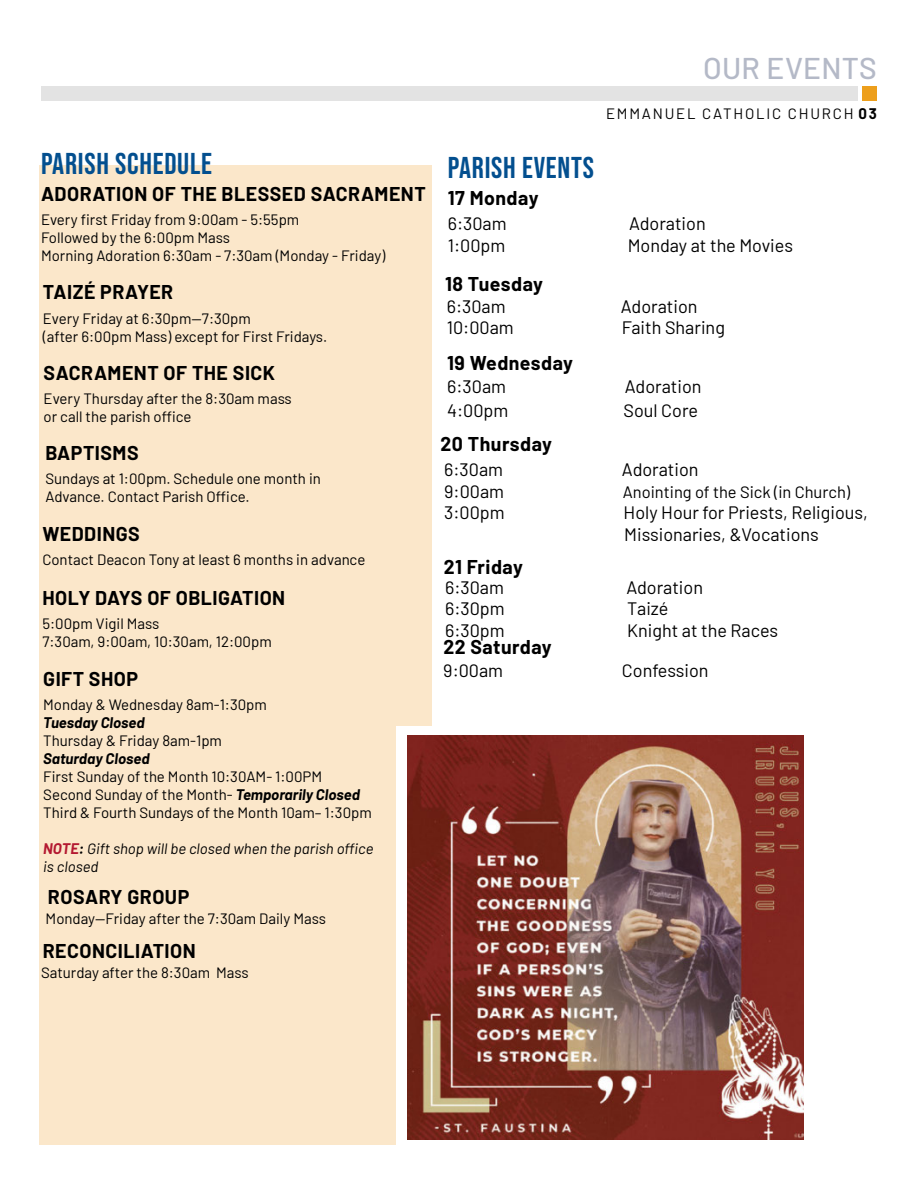
<style>
.page{position:relative;width:918px;height:1188px;background:#fff}
.page>*{position:absolute;margin:0;border:0;box-sizing:border-box;transform-origin:0 0}
.Header_1{font:30px "Bebas Neue";letter-spacing:.025em;color:#034f8f}
.Page_Header_Odd{font:500 30px "Barlow";letter-spacing:.01em;color:#b4b9c7}
.Subheader_1{font:700 19.5px "Jkybsg Barlow";letter-spacing:.025em;color:#000}
.Main_Body_Text{font:18px "Hpvscd Barlow";color:#000}
.Main_Body_Text-2{font:18px "Cxlhwq Barlow";color:#000}
.Main_Body_Text-3{font:16.5px "Hpvscd Barlow";color:#000}
.Main_Body_Text-4{font:15px "Hpvscd Barlow";color:#000}
.Main_Body_Text-5{font:15px "Cxlhwq Barlow";color:#000}
.Main_Body_Text-6{font:italic 15px/18px "Vwjndq Barlow";color:#000}
.Main_Body_Text-7{font:italic 700 15px "Hjhbrl Barlow";color:#000}
.Page_Subhead_Odd{font:15px "Cxlhwq Barlow";letter-spacing:.12em;color:#000}
.s1{font-family:"Hjhbrl Barlow";font-weight:700;font-style:italic}
.s2{font-family:"Hjhbrl Barlow";font-weight:700;color:#b41931}
.s3{font-family:"Hjhbrl Barlow";font-weight:700}
.s4{font-family:"Wtxkdn Barlow"}
.s5{font-family:"Jnjwsb Barlow";font-weight:700}
</style>
<div class="page">
<div style="left:39px;top:165px;width:392px;height:980px;background:#fbe7ca"></div>
<div style="left:863px;top:86px;width:14px;height:14px;background:#ed9f1c"></div>
<div style="left:41px;top:86px;width:817px;height:14px;background:#e3e3e3"></div>
<div style="left:396px;top:726px;width:385px;height:419px;background:#fff"></div>
<img style="left:408px;top:736px;width:396px;height:403px">
<p class="Header_1" style="left:41px;top:146px;width:173px">PARISH SCHEDULE</p>
<p class="Subheader_1" style="left:41px;top:179px;width:386px">ADORATION OF THE BLESSED SACRAMENT</p>
<p class="Main_Body_Text-5" style="left:41px;top:209px;width:260px">Every first Friday from 9:00am - 5:55pm</p>
<p class="Main_Body_Text-4" style="left:41px;top:227px;width:191px">Followed by the 6:00pm Mass</p>
<p class="Main_Body_Text-4" style="left:41px;top:245px;width:346px">Morning Adoration 6:30am - 7:30am (Monday - Friday)</p>
<p class="Subheader_1" style="left:43px;top:278px;width:132px">TAIZÉ PRAYER</p>
<p class="Main_Body_Text-4" style="left:43px;top:308px;width:210px">Every Friday at 6:30pm—7:30pm</p>
<p class="Main_Body_Text-4" style="left:43px;top:326px;width:286px">(after 6:00pm Mass) except for First Fridays.</p>
<p class="Subheader_1" style="left:44px;top:359px;width:233px">SACRAMENT OF THE SICK</p>
<p class="Main_Body_Text-4" style="left:44px;top:388px;width:250px">Every Thursday after the 8:30am mass</p>
<p class="Main_Body_Text-5" style="left:44px;top:406px;width:149px">or call the parish office</p>
<p class="Subheader_1" style="left:45px;top:438px;width:95px">BAPTISMS</p>
<p class="Main_Body_Text-4" style="left:45px;top:468px;width:277px">Sundays at 1:00pm. Schedule one month in</p>
<p class="Main_Body_Text-5" style="left:45px;top:486px;width:206px">Advance. Contact Parish Office.</p>
<p class="Subheader_1" style="left:42px;top:519px;width:99px">WEDDINGS</p>
<p class="Main_Body_Text-4" style="left:42px;top:549px;width:325px">Contact Deacon Tony at least 6 months in advance</p>
<p class="Subheader_1" style="left:42px;top:584px;width:244px">HOLY DAYS OF OBLIGATION</p>
<p class="Main_Body_Text-4" style="left:42px;top:613px;width:118px">5:00pm Vigil Mass</p>
<p class="Main_Body_Text-4" style="left:42px;top:631px;width:231px">7:30am, 9:00am, 10:30am, 12:00pm</p>
<p class="Subheader_1" style="left:43px;top:664px;width:96px">GIFT SHOP</p>
<p class="Main_Body_Text-4" style="left:43px;top:694px;width:225px">Monday &amp; Wednesday 8am-1:30pm</p>
<p class="Main_Body_Text-7" style="left:43px;top:712px;width:103px">Tuesday Closed</p>
<p class="Main_Body_Text-4" style="left:43px;top:730px;width:180px">Thursday &amp; Friday 8am-1pm</p>
<p class="Main_Body_Text-7" style="left:43px;top:748px;width:108px">Saturday Closed</p>
<p class="Main_Body_Text-4" style="left:43px;top:766px;width:280px">First Sunday of the Month 10:30AM- 1:00PM</p>
<p class="Main_Body_Text-4" style="left:43px;top:784px;width:318px">Second Sunday of the Month- <span class="s1">Temporarily Closed</span></p>
<p class="Main_Body_Text-4" style="left:43px;top:802px;width:330px">Third &amp; Fourth Sundays of the Month 10am– 1:30pm</p>
<p class="Main_Body_Text-6" style="left:43px;top:839px;width:332px"><span class="s2">NOTE</span><span class="s3">:</span> Gift shop will be closed when the parish office <span class="s4">is closed</span></p>
<p class="Subheader_1" style="left:48px;top:882px;width:143px">ROSARY GROUP</p>
<p class="Main_Body_Text-4" style="left:46px;top:907px;width:282px">Monday—Friday after the 7:30am Daily Mass</p>
<p class="Subheader_1" style="left:43px;top:936px;width:154px">RECONCILIATION</p>
<p class="Main_Body_Text-4" style="left:41px;top:962px;width:209px">Saturday after the 8:30am Mass</p>
<p class="Page_Header_Odd" style="left:703px;top:46px;width:175px">OUR EVENTS</p>
<p class="Page_Subhead_Odd" style="left:606px;top:103px;width:272px">EMMANUEL CATHOLIC CHURCH <span class="s5">03</span></p>
<p class="Header_1" style="left:448px;top:150px;width:148px">PARISH EVENTS</p>
<p class="Subheader_1" style="left:448px;top:183px;width:92px">17 Monday</p>
<p class="Main_Body_Text" style="left:448px;top:211px;width:60px">6:30am</p>
<p class="Main_Body_Text" style="left:629px;top:211px;width:78px">Adoration</p>
<p class="Main_Body_Text" style="left:448px;top:232px;width:59px">1:00pm</p>
<p class="Main_Body_Text" style="left:628px;top:232px;width:167px">Monday at the Movies</p>
<p class="Subheader_1" style="left:445px;top:270px;width:100px">18 Tuesday</p>
<p class="Main_Body_Text" style="left:447px;top:293px;width:60px">6:30am</p>
<p class="Main_Body_Text" style="left:621px;top:293px;width:78px">Adoration</p>
<p class="Main_Body_Text-2" style="left:447px;top:315px;width:68px">10:00am</p>
<p class="Main_Body_Text-2" style="left:622px;top:315px;width:105px">Faith Sharing</p>
<p class="Subheader_1" style="left:447px;top:348px;width:127px">19 Wednesday</p>
<p class="Main_Body_Text" style="left:447px;top:374px;width:60px">6:30am</p>
<p class="Main_Body_Text" style="left:625px;top:374px;width:78px">Adoration</p>
<p class="Main_Body_Text" style="left:447px;top:398px;width:63px">4:00pm</p>
<p class="Main_Body_Text" style="left:624px;top:398px;width:76px">Soul Core</p>
<p class="Subheader_1" style="left:441px;top:430px;width:113px">20 Thursday</p>
<p class="Main_Body_Text" style="left:444px;top:457px;width:60px">6:30am</p>
<p class="Main_Body_Text" style="left:622px;top:457px;width:78px">Adoration</p>
<p class="Main_Body_Text" style="left:444px;top:478px;width:61px">9:00am</p>
<p class="Main_Body_Text-3" style="left:623px;top:480px;width:229px">Anointing of the Sick (in Church)</p>
<p class="Main_Body_Text" style="left:444px;top:500px;width:62px">3:00pm</p>
<p class="Main_Body_Text" style="left:624px;top:500px;width:246px">Holy Hour for Priests, Religious,</p>
<p class="Main_Body_Text" style="left:624px;top:522px;width:196px">Missionaries, &amp;Vocations</p>
<p class="Main_Body_Text" style="left:445px;top:574px;width:60px">6:30am</p>
<p class="Main_Body_Text" style="left:626px;top:574px;width:78px">Adoration</p>
<p class="Main_Body_Text" style="left:445px;top:596px;width:61px">6:30pm</p>
<p class="Main_Body_Text" style="left:627px;top:596px;width:43px">Taizé</p>
<p class="Main_Body_Text-2" style="left:445px;top:617px;width:61px">6:30pm</p>
<p class="Main_Body_Text-2" style="left:627px;top:617px;width:152px">Knight at the Races</p>
<p class="Subheader_1" style="left:443px;top:633px;width:110px">22 Saturday</p>
<p class="Main_Body_Text" style="left:443px;top:658px;width:61px">9:00am</p>
<p class="Main_Body_Text" style="left:622px;top:658px;width:88px">Confession</p>
<p class="Subheader_1" style="left:444px;top:552px;width:81px">21 Friday</p>
</div>
